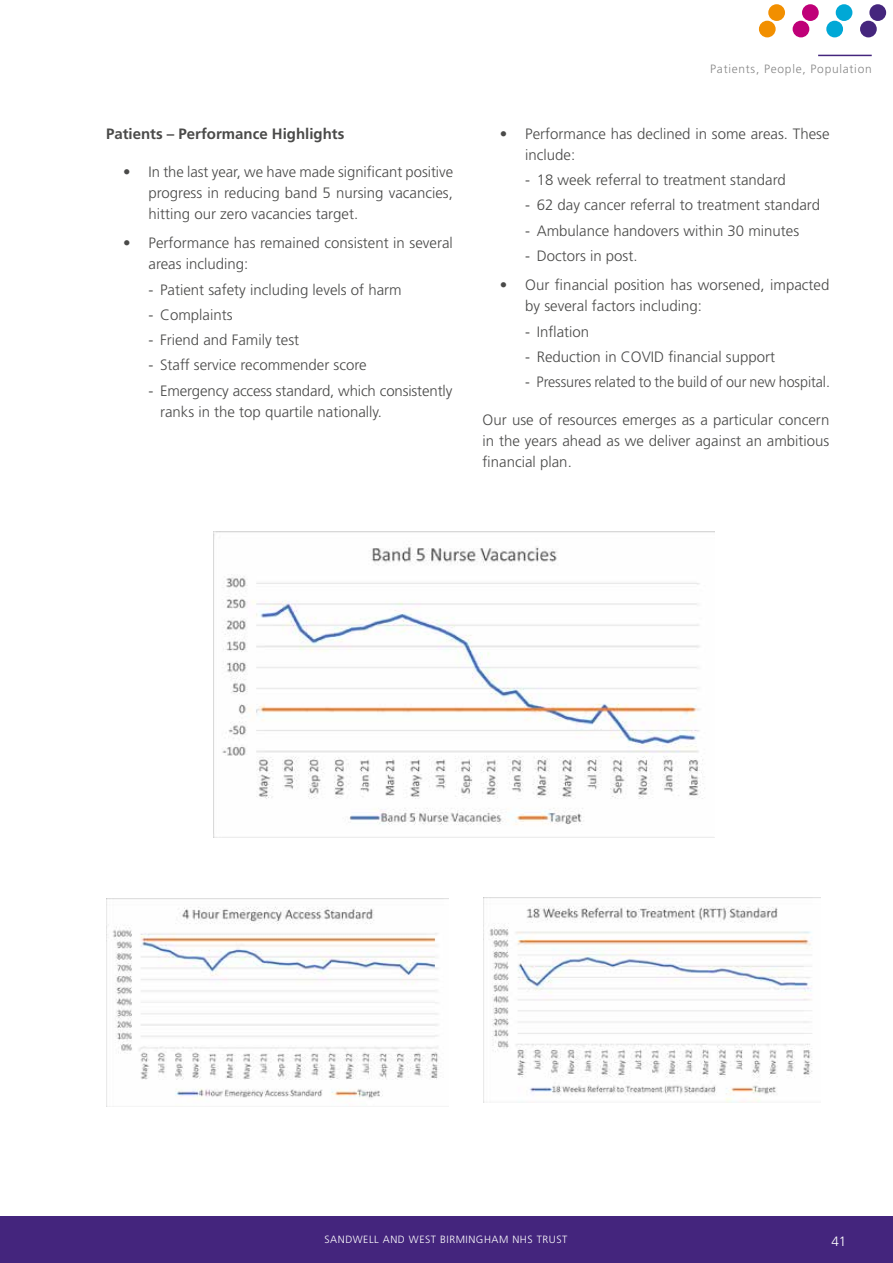
<style>
.page{position:relative;width:893px;height:1263px;background:#fff}
.page>*{position:absolute;margin:0;border:0;box-sizing:border-box;transform-origin:0 0}
.t1{font:300 15px/21px "Frutiger LT Std";color:#4a4a49}
.t2{font:300 15px "Frutiger LT Std";color:#4a4a49;scale:.96 1}
.t3{font:700 15px "Frutiger LT Std";color:#4a4a49}
.t4{font:300 13.5px "Frutiger LT Std";color:#fff}
.t5{font:300 12px "Frutiger LT Std";letter-spacing:.06em;color:#878787}
.t6{font:300 10.5px "Frutiger LT Std";letter-spacing:.05em;color:#fff}
</style>
<div class="page">
<hr style="left:818px;top:55px;width:54px;height:1px;background:#44257d">
<div style="left:0;top:1216px;width:893px;height:47px;background:#44257d"></div>
<div style="left:869px;top:4px;width:17px;height:17px;background:#45267d;border-radius:50%"></div>
<div style="left:860px;top:21px;width:17px;height:16px;background:#45267d;border-radius:50%"></div>
<div style="left:836px;top:4px;width:16px;height:17px;background:#00a8d6;border-radius:50%"></div>
<div style="left:826px;top:21px;width:17px;height:16px;background:#00a8d6;border-radius:50%"></div>
<div style="left:802px;top:4px;width:17px;height:17px;background:#bf0078;border-radius:50%"></div>
<div style="left:793px;top:21px;width:16px;height:16px;background:#bf0078;border-radius:50%"></div>
<div style="left:768px;top:4px;width:17px;height:17px;background:#f28f00;border-radius:50%"></div>
<div style="left:759px;top:21px;width:17px;height:16px;background:#f28f00;border-radius:50%"></div>
<img style="left:213px;top:532px;width:501px;height:306px">
<img style="left:107px;top:899px;width:332px;height:208px">
<img style="left:483px;top:897px;width:337px;height:206px">
<p class="t3" style="left:106px;top:125px;width:240px">Patients – Performance Highlights</p>
<p class="t1" style="left:149px;top:161px;width:306px;text-align:justify;text-indent:-26px">• In the last year, we have made significant positive progress in reducing band 5 nursing vacancies, hitting our zero vacancies target.</p>
<p class="t1" style="left:149px;top:233px;width:306px;text-indent:-26px">• Performance has remained consistent in several areas including:</p>
<p class="t1" style="left:149px;top:279px;width:255px">- Patient safety including levels of harm</p>
<p class="t1" style="left:149px;top:304px;width:85px">- Complaints</p>
<p class="t1" style="left:149px;top:330px;width:152px">- Friend and Family test</p>
<p class="t1" style="left:149px;top:355px;width:220px">- Staff service recommender score</p>
<p class="t1" style="left:160px;top:380px;width:294px;text-indent:-11px">- Emergency access standard, which consistently ranks in the top quartile nationally.</p>
<p class="t5" style="left:710px;top:62px;width:163px">Patients, People, Population</p>
<p class="t1" style="left:525px;top:123px;width:306px;text-indent:-26px">• Performance has declined in some areas. These include:</p>
<p class="t1" style="left:525px;top:170px;width:262px">- 18 week referral to treatment standard</p>
<p class="t1" style="left:525px;top:195px;width:296px">- 62 day cancer referral to treatment standard</p>
<p class="t1" style="left:525px;top:220px;width:276px">- Ambulance handovers within 30 minutes</p>
<p class="t1" style="left:525px;top:245px;width:114px">- Doctors in post.</p>
<p class="t1" style="left:525px;top:275px;width:306px;text-indent:-26px">• Our financial position has worsened, impacted by several factors including:</p>
<p class="t1" style="left:525px;top:321px;width:65px">- Inflation</p>
<p class="t1" style="left:525px;top:346px;width:251px">- Reduction in COVID financial support</p>
<p class="t2" style="left:525px;top:373px;width:319px">- Pressures related to the build of our new hospital.</p>
<p class="t1" style="left:483px;top:410px;width:348px;text-align:justify">Our use of resources emerges as a particular concern in the years ahead as we deliver against an ambitious financial plan.</p>
<p class="t6" style="left:324px;top:1233px;width:244px">SANDWELL AND WEST BIRMINGHAM NHS TRUST</p>
<p class="t4" style="left:831px;top:1233px;width:17px">41</p>
</div>
